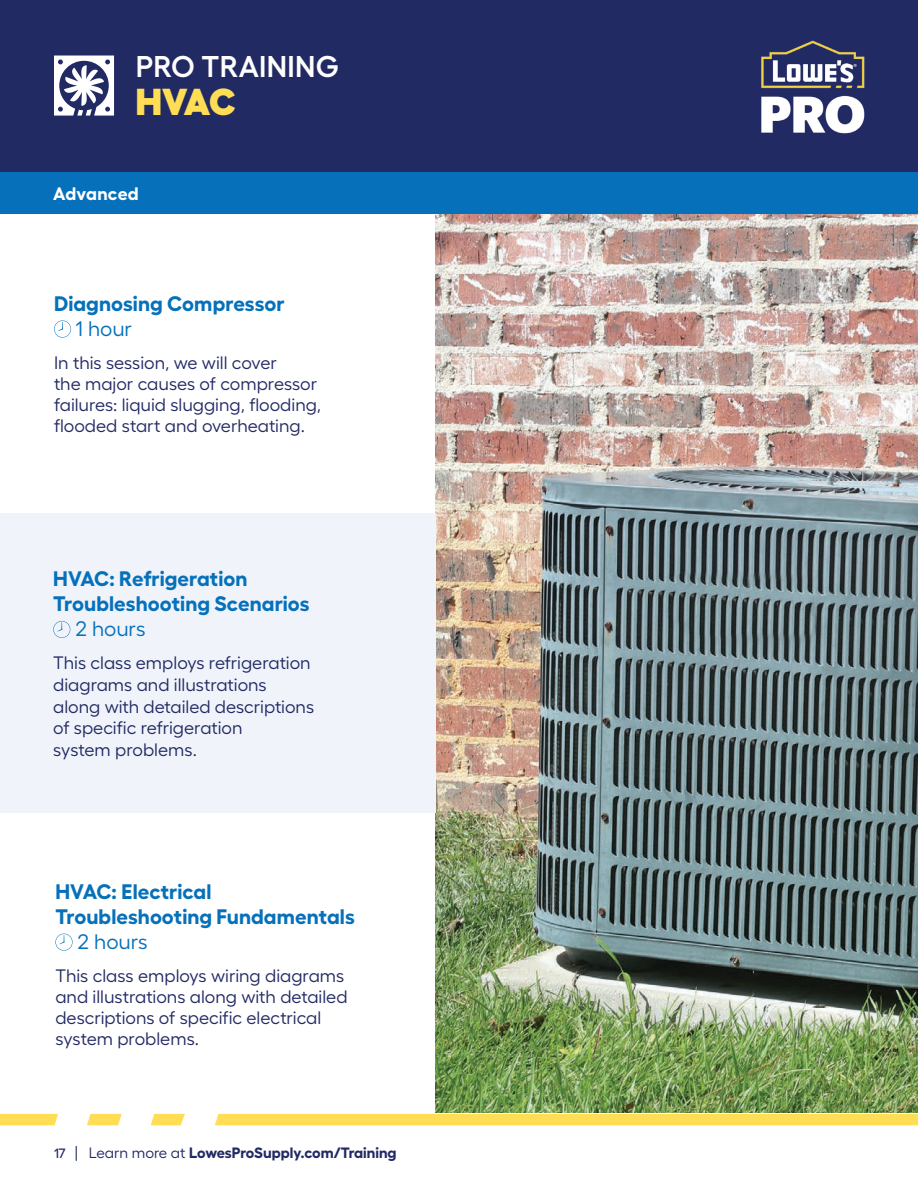
<style>
.page{position:relative;width:918px;height:1188px;background:#fff}
.page>*{position:absolute;margin:0;border:0;box-sizing:border-box;transform-origin:0 0}
.t1{font:900 37.5px "Fellix";color:#ffdd54}
.t2{font:600 30px "Fellix";letter-spacing:.01em;color:#fff}
.t3{font:700 21px/25.2px "Fellix";color:#0671ba}
.t4{font:21px "Fellix";letter-spacing:-.005em;color:#0671ba}
.t5{font:18px/21px "Fellix";color:#222a64}
.t6{font:700 18px "Fellix";letter-spacing:.01em;color:#fff}
.t7{font:700 15px "Fellix";color:#222a64}
.s1{font-weight:500;font-size:13.5px}
.s2{font-weight:400}
</style>
<div class="page">
<svg style="left:87px;top:1114px;width:35px;height:11px"></svg>
<svg style="left:151px;top:1114px;width:34px;height:11px"></svg>
<svg style="left:0;top:1114px;width:58px;height:11px"></svg>
<div style="left:215px;top:1114px;width:703px;height:11px;background:#ffdd54"></div>
<img style="left:435px;top:214px;width:483px;height:898px">
<div style="left:0;top:513px;width:435px;height:300px;background:#f0f4fa"></div>
<div style="left:0;top:0;width:918px;height:173px;background:#222a64"></div>
<img style="left:761px;top:40px;width:104px;height:94px">
<svg style="left:54px;top:320px;width:17px;height:18px"></svg>
<svg style="left:53px;top:621px;width:17px;height:17px"></svg>
<svg style="left:55px;top:934px;width:18px;height:17px"></svg>
<div style="left:0;top:173px;width:918px;height:41px;background:#0671ba"></div>
<svg style="left:54px;top:56px;width:60px;height:60px"></svg>
<h2 class="t2" style="left:136px;top:43px;width:205px">PRO TRAINING</h2>
<h1 class="t1" style="left:136px;top:70px;width:101px">HVAC</h1>
<p class="t6" style="left:53px;top:179px;width:87px">Advanced</p>
<p class="t3" style="left:54px;top:289px;width:232px">Diagnosing Compressor</p>
<p class="t4" style="left:75px;top:313px;width:58px">1 hour</p>
<p class="t5" style="left:54px;top:350px;width:269px">In this session, we will cover<br>the major causes of compressor failures: liquid slugging, flooding, flooded start and overheating.</p>
<p class="t3" style="left:53px;top:564px;width:258px">HVAC: Refrigeration<br>Troubleshooting Scenarios</p>
<p class="t4" style="left:75px;top:613px;width:72px">2 hours</p>
<p class="t5" style="left:53px;top:651px;width:262px;line-height:21.6px">This class employs refrigeration diagrams and illustrations along with detailed descriptions of specific refrigeration<br>system problems.</p>
<p class="t3" style="left:55px;top:876px;width:301px">HVAC: Electrical<br>Troubleshooting Fundamentals</p>
<p class="t4" style="left:78px;top:926px;width:72px">2 hours</p>
<p class="t5" style="left:55px;top:964px;width:294px">This class employs wiring diagrams and illustrations along with detailed descriptions of specific electrical system problems.</p>
<p class="t7" style="left:54px;top:1141px;width:344px"><span class="s1">17</span> <span class="s2">| Learn more at</span> LowesProSupply.com/Training</p>
</div>
